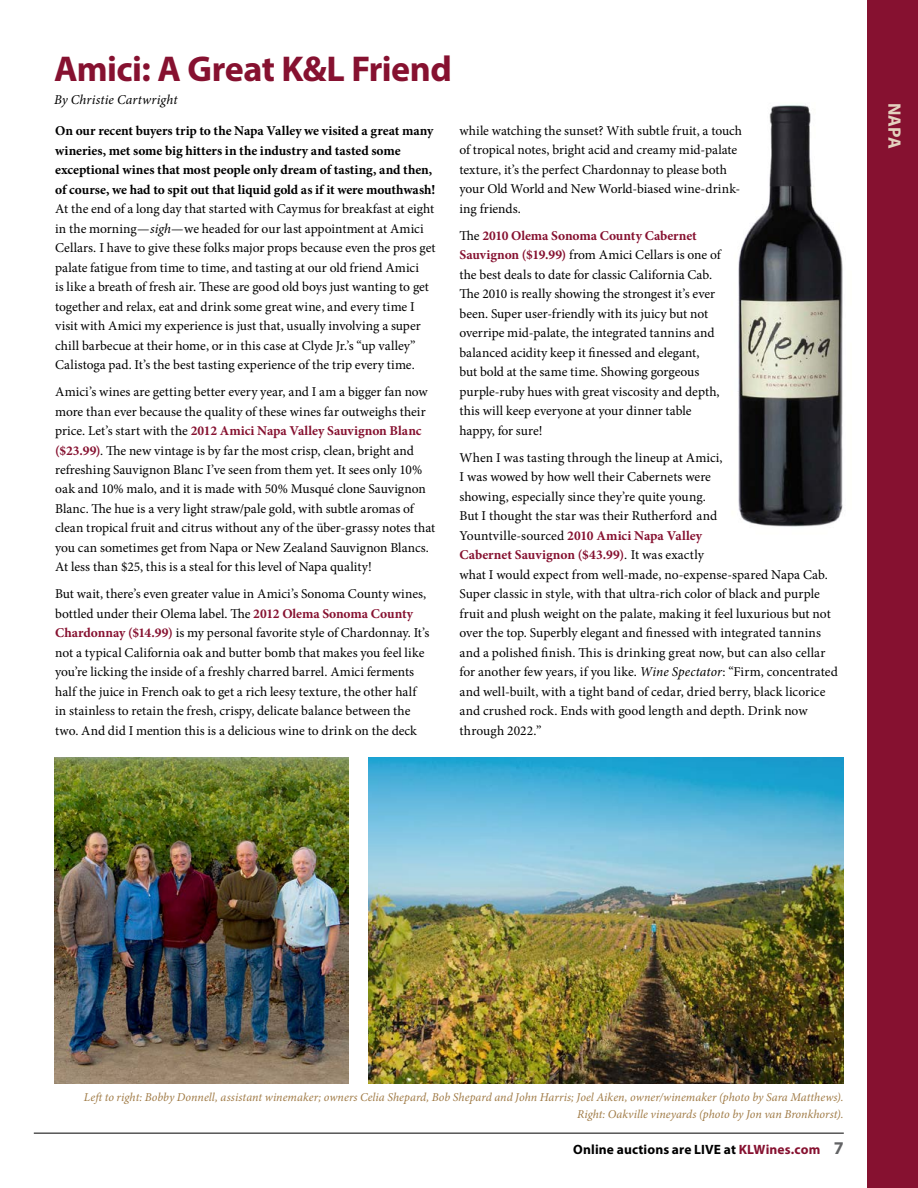
<style>
.page{position:relative;width:918px;height:1188px;background:#fff}
.page>*{position:absolute;margin:0;border:0;box-sizing:border-box;transform-origin:0 0}
.t1{font:700 36px "Myriad Pro";letter-spacing:-.015em;color:#861130}
.t2{font:700 18px "Myriad Pro";color:#e4d2bf}
.t3{font:13.5px/19.5px "Minion Pro";color:#000}
.t4{font:700 13.5px/19.5px "Minion Pro";letter-spacing:-.005em;color:#000}
.t5{font:700 13.5px "Myriad Pro";letter-spacing:.01em;color:#000}
.t6{font:italic 13.5px "Minion Pro";letter-spacing:.01em;color:#000}
.t7{font:italic 12px/16.5px "Minion Pro";letter-spacing:.005em;color:#a07b46;text-align:right}
.s1{font-style:italic}
.s2{font-weight:700;color:#861130}
.s3{color:#861130}
.s4{font-size:18px;color:#636466}
</style>
<div class="page">
<img style="left:738px;top:105px;width:105px;height:422px">
<div style="left:867px;top:0;width:51px;height:1188px;background:#861130"></div>
<hr style="left:34px;top:1133px;width:810px;height:1px;background:#000">
<img style="left:368px;top:757px;width:476px;height:326px">
<img style="left:54px;top:757px;width:295px;height:326px">
<h1 class="t1" style="left:54px;top:45px;width:399px">Amici: A Great K&amp;L Friend</h1>
<p class="t6" style="left:54px;top:90px;width:125px">By Christie Cartwright</p>
<p class="t4" style="left:55px;top:121px;width:382px">On our recent buyers trip to the Napa Valley we visited a great many wineries, met some big hitters in the industry and tasted some exceptional wines that most people only dream of tasting, and then, of course, we had to spit out that liquid gold as if it were mouthwash!</p>
<p class="t3" style="left:55px;top:199px;width:382px">At the end of a long day that started with Caymus for breakfast at eight in the morning—<span class="s1">sigh</span>—we headed for our last appointment at Amici Cellars. I have to give these folks major props because even the pros get palate fatigue from time to time, and tasting at our old friend Amici<br>is like a breath of fresh air. These are good old boys just wanting to get together and relax, eat and drink some great wine, and every time I visit with Amici my experience is just that, usually involving a super chill barbecue at their home, or in this case at Clyde Jr.’s “up valley” Calistoga pad. It’s the best tasting experience of the trip every time.</p>
<p class="t3" style="left:55px;top:382px;width:382px">Amici’s wines are getting better every year, and I am a bigger fan now more than ever because the quality of these wines far outweighs their price. Let’s start with the <span class="s2">2012 Amici Napa Valley Sauvignon Blanc ($23.99)</span>. The new vintage is by far the most crisp, clean, bright and refreshing Sauvignon Blanc I’ve seen from them yet. It sees only 10% oak and 10% malo, and it is made with 50% Musqué clone Sauvignon Blanc. The hue is a very light straw/pale gold, with subtle aromas of clean tropical fruit and citrus without any of the über-grassy notes that you can sometimes get from Napa or New Zealand Sauvignon Blancs.<br>At less than $25, this is a steal for this level of Napa quality!</p>
<p class="t3" style="left:55px;top:584px;width:376px">But wait, there’s even greater value in Amici’s Sonoma County wines, bottled under their Olema label. The <span class="s2">2012 Olema Sonoma County Chardonnay ($14.99)</span> is my personal favorite style of Chardonnay. It’s not a typical California oak and butter bomb that makes you feel like you’re licking the inside of a freshly charred barrel. Amici ferments half the juice in French oak to get a rich leesy texture, the other half in stainless to retain the fresh, crispy, delicate balance between the two. And did I mention this is a delicious wine to drink on the deck</p>
<p class="t3" style="left:459px;top:121px;width:284px">while watching the sunset? With subtle fruit, a touch of tropical notes, bright acid and creamy mid-palate texture, it’s the perfect Chardonnay to please both your Old World and New World-biased wine-drink&shy;ing friends.</p>
<p class="t3" style="left:459px;top:226px;width:263px">The <span class="s2">2010 Olema Sonoma County Cabernet Sauvignon ($19.99)</span> from Amici Cellars is one of the best deals to date for classic California Cab.<br>The 2010 is really showing the strongest it’s ever been. Super user-friendly with its juicy but not overripe mid-palate, the integrated tannins and balanced acidity keep it finessed and elegant, but bold at the same time. Showing gorgeous purple-ruby hues with great viscosity and depth, this will keep everyone at your dinner table happy, for sure!</p>
<p class="t3" style="left:459px;top:448px;width:380px">When I was tasting through the lineup at Amici,<br>I was wowed by how well their Cabernets were<br>showing, especially since they’re quite young.<br>But I thought the star was their Rutherford and<br>Yountville-sourced <span class="s2">2010 Amici Napa Valley<br>Cabernet Sauvignon ($43.99)</span>. It was exactly<br>what I would expect from well-made, no-expense-spared Napa Cab.<br>Super classic in style, with that ultra-rich color of black and purple fruit and plush weight on the palate, making it feel luxurious but not over the top. Superbly elegant and finessed with integrated tannins and a polished finish. This is drinking great now, but can also cellar for another few years, if you like. <span class="s1">Wine Spectator</span>: “Firm, concentrated and well-built, with a tight band of cedar, dried berry, black licorice and crushed rock. Ends with good length and depth. Drink now through 2022.”</p>
<h2 class="t2" style="left:906px;top:103px;width:48px;rotate:90deg">NAPA</h2>
<p class="t7" style="left:84px;top:1089px;width:761px">Left to right: Bobby Donnell, assistant winemaker; owners Celia Shepard, Bob Shepard and John Harris; Joel Aiken, owner/winemaker (photo by Sara Matthews).<br>Right: Oakville vineyards (photo by Jon van Bronkhorst).</p>
<p class="t5" style="left:573px;top:1140px;width:272px">Online auctions are LIVE at <span class="s3">KLWines.com</span> <span class="s4">7</span></p>
</div>
